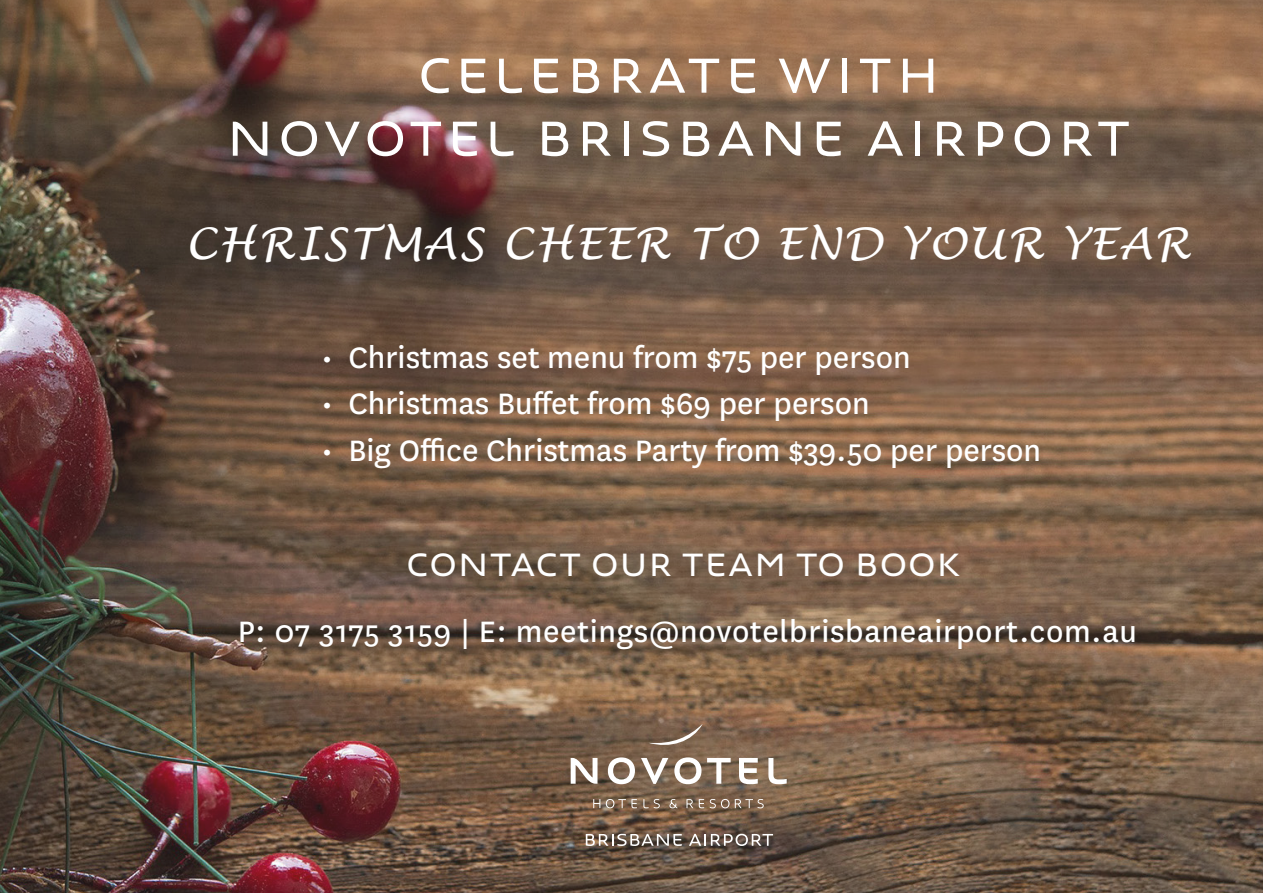
<style>
.page{position:relative;width:1263px;height:893px;background:#fff}
.page>*{position:absolute;margin:0;border:0;box-sizing:border-box;transform-origin:0 0}
.t1{font:52.5px "Novotype";letter-spacing:.06em;color:#fff}
.t2{font:italic 43.5px "Lucida Handwriting";letter-spacing:.04em;color:#fff}
.t3{font:34.5px "National";color:#fff}
.t4{font:34.5px "National";letter-spacing:.02em;color:#fff}
.t5{font:34.5px "Novotype";color:#fff}
</style>
<div class="page">
<img style="left:0;top:0;width:1263px;height:893px">
<svg style="left:648px;top:724px;width:55px;height:25px"></svg>
<svg style="left:571px;top:758px;width:26px;height:26px"></svg>
<svg style="left:608px;top:757px;width:27px;height:27px"></svg>
<svg style="left:641px;top:758px;width:27px;height:26px"></svg>
<svg style="left:674px;top:757px;width:27px;height:27px"></svg>
<svg style="left:707px;top:758px;width:24px;height:26px"></svg>
<svg style="left:739px;top:758px;width:19px;height:26px"></svg>
<svg style="left:768px;top:758px;width:19px;height:26px"></svg>
<svg style="left:593px;top:799px;width:171px;height:9px;background:#957f6c"></svg>
<svg style="left:586px;top:834px;width:96px;height:12px"></svg>
<svg style="left:689px;top:834px;width:84px;height:12px"></svg>
<p class="t1" style="left:417px;top:44px;width:524px">CELEBRATE WITH</p>
<p class="t1" style="left:226px;top:107px;width:907px">NOVOTEL BRISBANE AIRPORT</p>
<p class="t2" style="left:185px;top:217px;width:1006px">CHRISTMAS CHEER TO END YOUR YEAR</p>
<p class="t3" style="left:321px;top:334px;width:591px">• Christmas set menu from $75 per person</p>
<p class="t3" style="left:321px;top:381px;width:550px">• Christmas Buffet from $69 per person</p>
<p class="t3" style="left:321px;top:427px;width:721px">• Big Office Christmas Party from $39.50 per person</p>
<p class="t5" style="left:406px;top:544px;width:556px">CONTACT OUR TEAM TO BOOK</p>
<p class="t4" style="left:238px;top:608px;width:901px">P: 07 3175 3159 | E: meetings@novotelbrisbaneairport.com.au</p>
</div>
